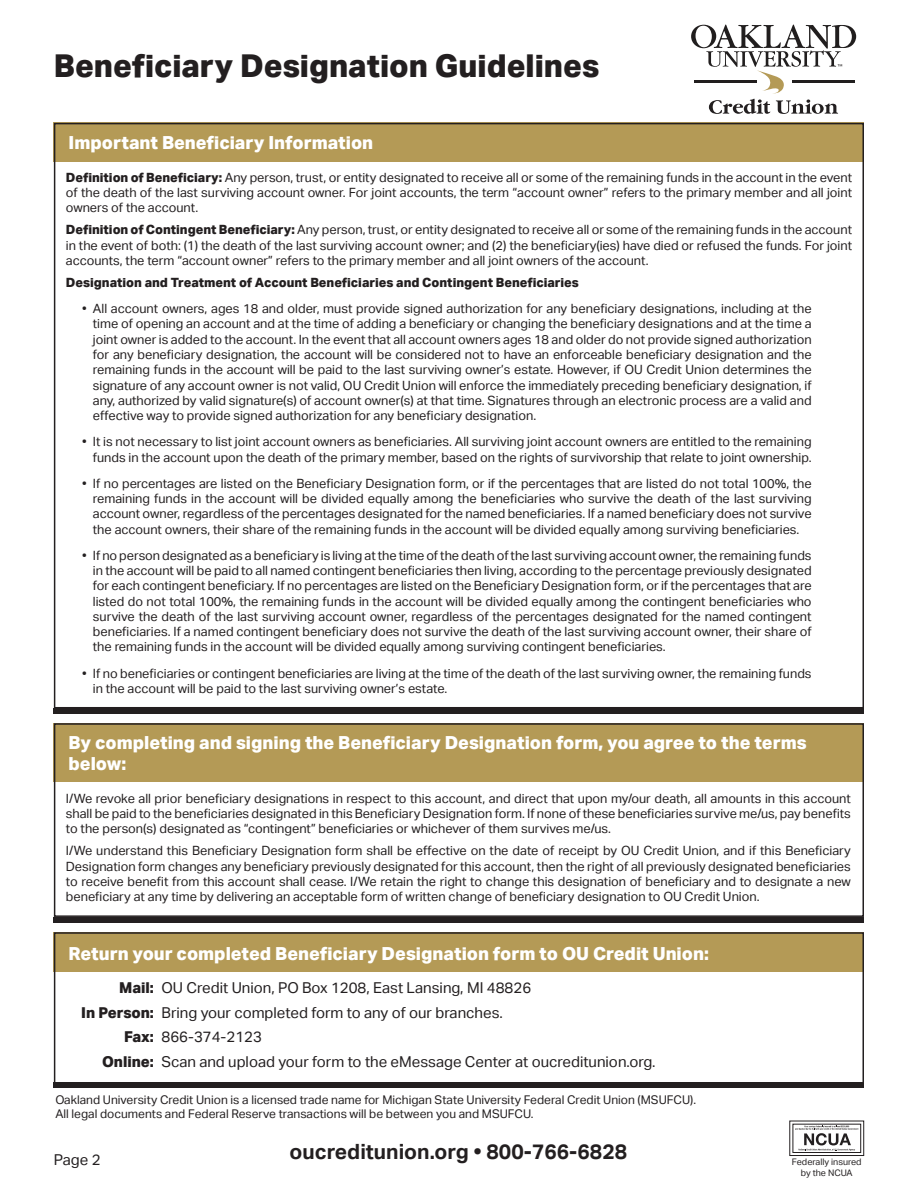
<style>
.page{position:relative;width:918px;height:1188px;background:#fff}
.page>*{position:absolute;margin:0;border:0;box-sizing:border-box;transform-origin:0 0}
.t1{font:800 31.5px "Aktiv Grotesk";color:#231f20}
.t2{font:700 21px "Aktiv Grotesk";color:#231f20}
.t3{font:800 18px/21.6px "Aktiv Grotesk";color:#fff}
.t4{font:15px "Aktiv Grotesk";color:#231f20}
.t5{font:12.75px/15.3px "Aktiv Grotesk";color:#231f20;text-align:justify}
.t6{font:800 12.75px "Aktiv Grotesk";color:#231f20}
.t7{font:12px/14.4px "Aktiv Grotesk";color:#231f20}
.t8{font:9px "Aktiv Grotesk";color:#231f20}
.s1{font-weight:800}
</style>
<div class="page">
<div style="left:54px;top:723px;width:810px;height:59px;background:#b49a56"></div>
<div style="left:54px;top:723px;width:810px;height:194px;border:2px solid #231f20"></div>
<div style="left:54px;top:917px;width:810px;height:6px;background:#231f20"></div>
<div style="left:54px;top:932px;width:810px;height:39px;background:#b49a56"></div>
<div style="left:54px;top:932px;width:810px;height:156px;border:2px solid #231f20"></div>
<div style="left:54px;top:1082px;width:810px;height:6px;background:#231f20"></div>
<svg style="left:792px;top:1123px;width:70px;height:30px"></svg>
<div style="left:790px;top:1121px;width:74px;height:35px;border:1px solid #231f20"></div>
<div style="left:793px;top:1124px;width:68px;height:29px;background:#fff"></div>
<div style="left:792px;top:1124px;width:69px;height:29px;border:1px solid #231f20"></div>
<svg style="left:795px;top:1125px;width:64px;height:26px"></svg>
<div style="left:54px;top:123px;width:810px;height:39px;background:#b49a56"></div>
<div style="left:54px;top:708px;width:810px;height:5px;background:#231f20"></div>
<svg style="left:691px;top:25px;width:165px;height:89px"></svg>
<hr style="left:694px;top:80px;width:63px;height:3px;background:#211e1e">
<hr style="left:792px;top:80px;width:62px;height:3px;background:#211e1e">
<p class="t1" style="left:54px;top:48px;width:547px">Beneficiary Designation Guidelines</p>
<p class="t3" style="left:69px;top:132px;width:306px">Important Beneficiary Information</p>
<p class="t5" style="left:66px;top:170px;width:788px"><span class="s1">Definition of Beneficiary:</span> Any person, trust, or entity designated to receive all or some of the remaining funds in the account in the event of the death of the last surviving account owner. For joint accounts, the term “account owner” refers to the primary member and all joint owners of the account.</p>
<p class="t5" style="left:66px;top:222px;width:788px"><span class="s1">Definition of Contingent Beneficiary:</span> Any person, trust, or entity designated to receive all or some of the remaining funds in the account in the event of both: (1) the death of the last surviving account owner; and (2) the beneficiary(ies) have died or refused the funds. For joint accounts, the term “account owner” refers to the primary member and all joint owners of the account.</p>
<p class="t6" style="left:66px;top:275px;width:515px">Designation and Treatment of Account Beneficiaries and Contingent Beneficiaries</p>
<p class="t5" style="left:93px;top:301px;width:720px;text-indent:-11px">• All account owners, ages 18 and older, must provide signed authorization for any beneficiary designations, including at the time of opening an account and at the time of adding a beneficiary or changing the beneficiary designations and at the time a joint owner is added to the account. In the event that all account owners ages 18 and older do not provide signed authorization for any beneficiary designation, the account will be considered not to have an enforceable beneficiary designation and the remaining funds in the account will be paid to the last surviving owner’s estate. However, if OU Credit Union determines the signature of any account owner is not valid, OU Credit Union will enforce the immediately preceding beneficiary designation, if any, authorized by valid signature(s) of account owner(s) at that time. Signatures through an electronic process are a valid and effective way to provide signed authorization for any beneficiary designation.</p>
<p class="t5" style="left:82px;top:434px;width:731px;text-align:right">• It is not necessary to list joint account owners as beneficiaries. All surviving joint account owners are entitled to the remaining funds in the account upon the death of the primary member, based on the rights of survivorship that relate to joint ownership.</p>
<p class="t5" style="left:93px;top:476px;width:720px;text-indent:-11px">• If no percentages are listed on the Beneficiary Designation form, or if the percentages that are listed do not total 100%, the remaining funds in the account will be divided equally among the beneficiaries who survive the death of the last surviving account owner, regardless of the percentages designated for the named beneficiaries. If a named beneficiary does not survive the account owners, their share of the remaining funds in the account will be divided equally among surviving beneficiaries.</p>
<p class="t5" style="left:93px;top:548px;width:720px;text-indent:-11px">• If no person designated as a beneficiary is living at the time of the death of the last surviving account owner, the remaining funds in the account will be paid to all named contingent beneficiaries then living, according to the percentage previously designated for each contingent beneficiary. If no percentages are listed on the Beneficiary Designation form, or if the percentages that are listed do not total 100%, the remaining funds in the account will be divided equally among the contingent beneficiaries who survive the death of the last surviving account owner, regardless of the percentages designated for the named contingent beneficiaries. If a named contingent beneficiary does not survive the death of the last surviving account owner, their share of the remaining funds in the account will be divided equally among surviving contingent beneficiaries.</p>
<p class="t5" style="left:93px;top:665px;width:720px;text-indent:-11px">• If no beneficiaries or contingent beneficiaries are living at the time of the death of the last surviving owner, the remaining funds in the account will be paid to the last surviving owner’s estate.</p>
<p class="t3" style="left:69px;top:732px;width:740px">By completing and signing the Beneficiary Designation form, you agree to the terms below:</p>
<p class="t5" style="left:66px;top:791px;width:787px">I/We revoke all prior beneficiary designations in respect to this account, and direct that upon my/our death, all amounts in this account shall be paid to the beneficiaries designated in this Beneficiary Designation form. If none of these beneficiaries survive me/us, pay benefits to the person(s) designated as “contingent” beneficiaries or whichever of them survives me/us.</p>
<p class="t5" style="left:66px;top:843px;width:787px">I/We understand this Beneficiary Designation form shall be effective on the date of receipt by OU Credit Union, and if this Beneficiary Designation form changes any beneficiary previously designated for this account, then the right of all previously designated beneficiaries to receive benefit from this account shall cease. I/We retain the right to change this designation of beneficiary and to designate a new beneficiary at any time by delivering an acceptable form of written change of beneficiary designation to OU Credit Union.</p>
<p class="t3" style="left:69px;top:943px;width:642px">Return your completed Beneficiary Designation form to OU Credit Union:</p>
<p class="t4" style="left:119px;top:979px;width:413px"><span class="s1">Mail:</span> OU Credit Union, PO Box 1208, East Lansing, MI 48826</p>
<p class="t4" style="left:81px;top:1004px;width:423px"><span class="s1">In Person:</span> Bring your completed form to any of our branches.</p>
<p class="t4" style="left:124px;top:1028px;width:139px"><span class="s1">Fax:</span> 866-374-2123</p>
<p class="t4" style="left:102px;top:1053px;width:555px"><span class="s1">Online:</span> Scan and upload your form to the eMessage Center at oucreditunion.org.</p>
<p class="t7" style="left:55px;top:1092px;width:642px">Oakland University Credit Union is a licensed trade name for Michigan State University Federal Credit Union (MSUFCU).<br>All legal documents and Federal Reserve transactions will be between you and MSUFCU.</p>
<p class="t4" style="left:54px;top:1151px;width:48px">Page 2</p>
<p class="t2" style="left:289px;top:1139px;width:339px">oucreditunion.org • 800-766-6828</p>
<p class="t8" style="left:792px;top:1157px;width:71px">Federally insured</p>
<p class="t8" style="left:801px;top:1168px;width:53px">by the NCUA</p>
</div>
